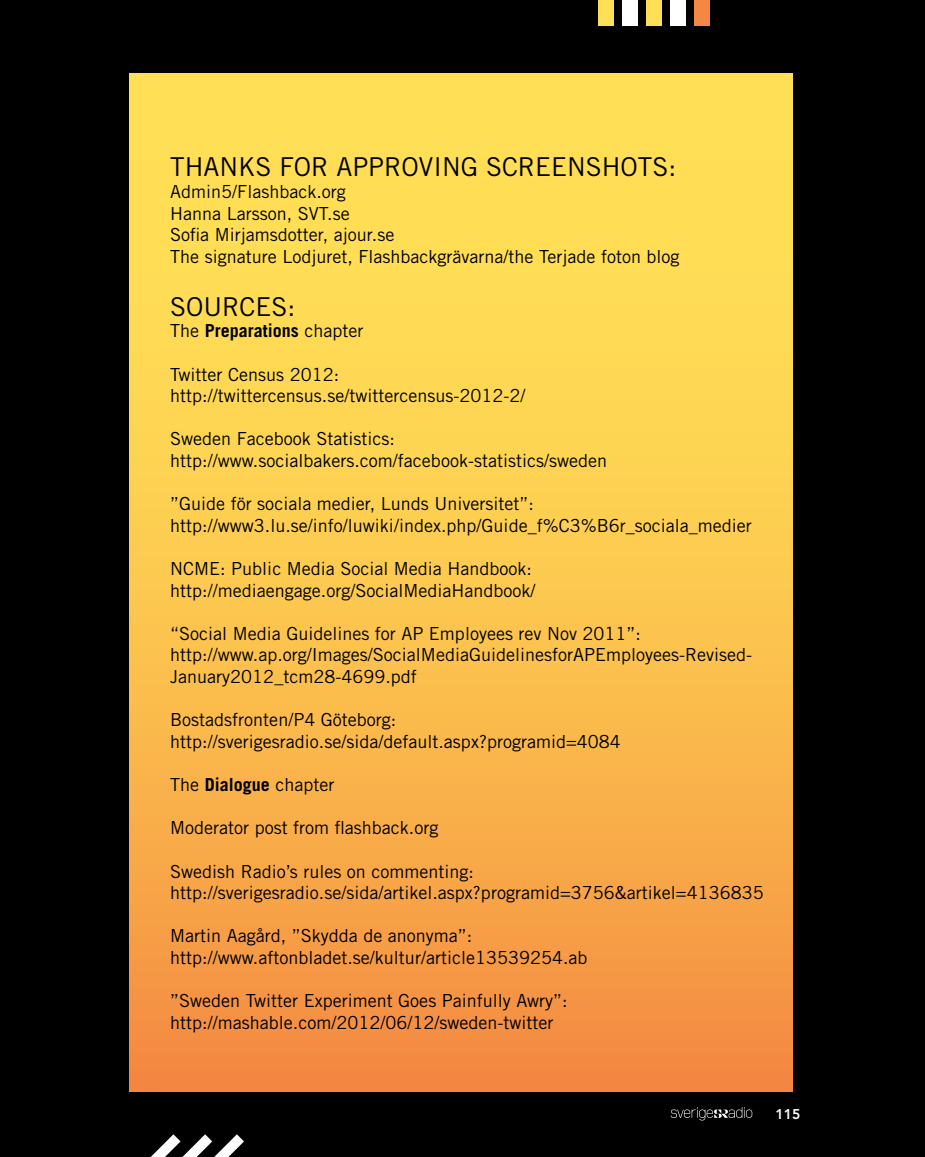
<style>
.page{position:relative;width:925px;height:1157px;background:#fff}
.page>*{position:absolute;margin:0;border:0;box-sizing:border-box;transform-origin:0 0}
.t1{font:26px "Trade Gothic";color:#000}
.t2{font:18px/21.6px "Trade Gothic";color:#000}
.t3{font:700 18px "Trade Gothic";color:#000}
.t4{font:800 14px "Avenir LT Pro";color:#fff}
.s1{font-weight:400}
.s2{font-weight:700}
</style>
<div class="page">
<div style="left:0;top:0;width:924px;height:1157px;background:#000"></div>
<div style="left:129px;top:74px;width:662px;height:1017px;background:linear-gradient(to bottom,#ffef59,#f59444)"></div>
<div style="left:670px;top:0;width:15px;height:26px;background:#fff"></div>
<div style="left:598px;top:0;width:15px;height:26px;background:#ffdf56"></div>
<div style="left:693px;top:0;width:16px;height:26px;background:#f48742"></div>
<div style="left:622px;top:0;width:15px;height:26px;background:#fff"></div>
<div style="left:646px;top:0;width:15px;height:26px;background:#ffdf56"></div>
<svg style="left:151px;top:1134px;width:93px;height:23px"></svg>
<svg style="left:670px;top:1107px;width:82px;height:13px"></svg>
<p class="t1" style="left:170px;top:151px;width:507px">THANKS FOR APPROVING SCREENSHOTS:</p>
<p class="t2" style="left:170px;top:181px;width:177px">Admin5/Flashback.org</p>
<p class="t2" style="left:170px;top:202px;width:181px">Hanna Larsson, SVT.se</p>
<p class="t2" style="left:170px;top:224px;width:225px">Sofia Mirjamsdotter, ajour.se</p>
<p class="t2" style="left:170px;top:245px;width:510px">The signature Lodjuret, Flashbackgrävarna/the Terjade foton blog</p>
<p class="t1" style="left:170px;top:291px;width:126px">SOURCES:</p>
<p class="t3" style="left:170px;top:320px;width:194px"><span class="s1">The</span> Preparations <span class="s1">chapter</span></p>
<p class="t2" style="left:170px;top:363px;width:170px">Twitter Census 2012:</p>
<p class="t2" style="left:170px;top:385px;width:356px">http://twittercensus.se/twittercensus-2012-2/</p>
<p class="t2" style="left:170px;top:428px;width:226px">Sweden Facebook Statistics:</p>
<p class="t2" style="left:170px;top:449px;width:438px">http://www.socialbakers.com/facebook-statistics/sweden</p>
<p class="t2" style="left:170px;top:493px;width:365px">”Guide för sociala medier, Lunds Universitet”:</p>
<p class="t2" style="left:170px;top:514px;width:583px">http://www3.lu.se/info/luwiki/index.php/Guide_f%C3%B6r_sociala_medier</p>
<p class="t2" style="left:170px;top:557px;width:363px">NCME: Public Media Social Media Handbook:</p>
<p class="t2" style="left:170px;top:579px;width:367px">http://mediaengage.org/SocialMediaHandbook/</p>
<p class="t2" style="left:170px;top:622px;width:472px">“Social Media Guidelines for AP Employees rev Nov 2011”:</p>
<p class="t2" style="left:170px;top:644px;width:583px">http://www.ap.org/Images/SocialMediaGuidelinesforAPEmployees-Revised-<br>January2012_tcm28-4699.pdf</p>
<p class="t2" style="left:170px;top:709px;width:227px">Bostadsfronten/P4 Göteborg:</p>
<p class="t2" style="left:170px;top:730px;width:452px">http://sverigesradio.se/sida/default.aspx?programid=4084</p>
<p class="t2" style="left:170px;top:773px;width:166px">The <span class="s2">Dialogue</span> chapter</p>
<p class="t2" style="left:170px;top:817px;width:269px">Moderator post from flashback.org</p>
<p class="t2" style="left:170px;top:860px;width:305px">Swedish Radio’s rules on commenting:</p>
<p class="t2" style="left:170px;top:881px;width:595px">http://sverigesradio.se/sida/artikel.aspx?programid=3756&amp;artikel=4136835</p>
<p class="t2" style="left:170px;top:925px;width:303px">Martin Aagård, ”Skydda de anonyma”:</p>
<p class="t2" style="left:170px;top:946px;width:419px">http://www.aftonbladet.se/kultur/article13539254.ab</p>
<p class="t2" style="left:170px;top:989px;width:398px">”Sweden Twitter Experiment Goes Painfully Awry”:</p>
<p class="t2" style="left:170px;top:1011px;width:384px">http://mashable.com/2012/06/12/sweden-twitter</p>
<p class="t4" style="left:775px;top:1105px;width:26px">115</p>
</div>
